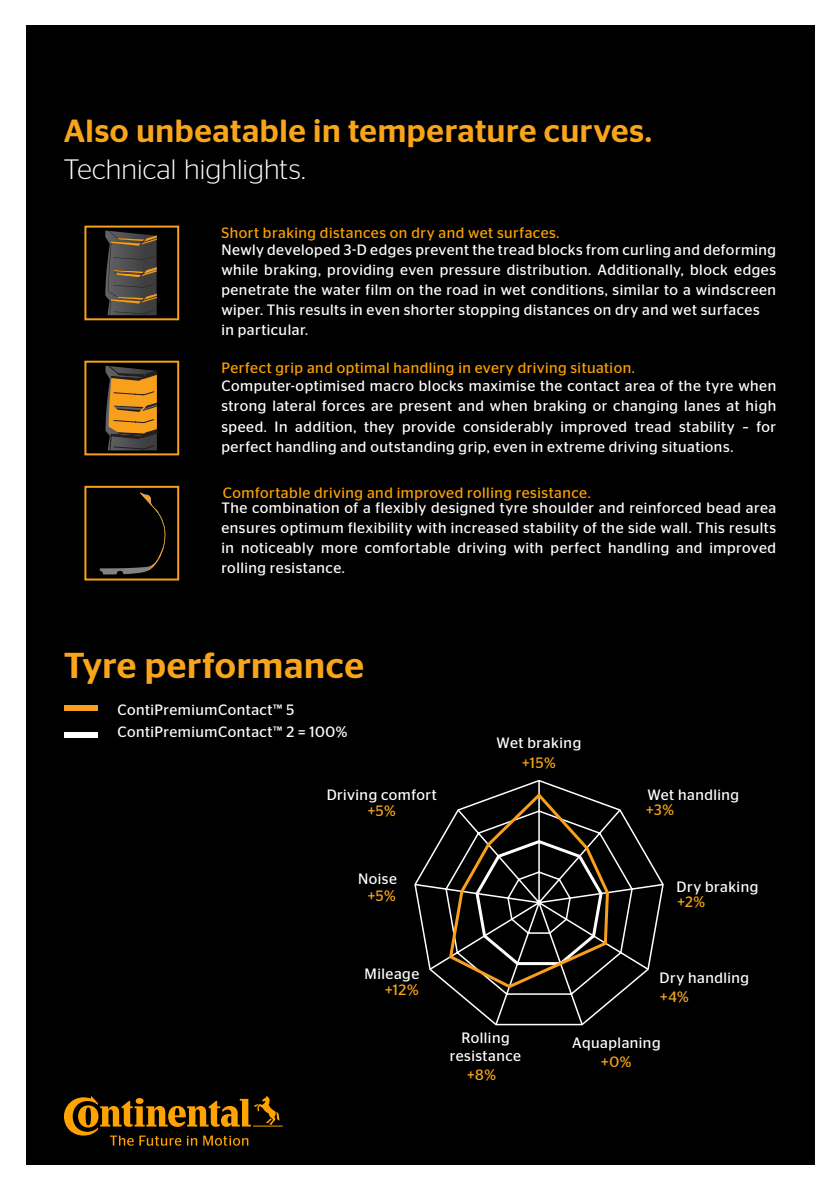
<style>
.page{position:relative;width:840px;height:1191px;background:#fff}
.page>*{position:absolute;margin:0;border:0;box-sizing:border-box;transform-origin:0 0}
.Headline{font:500 36px "Continental Stag Sans";letter-spacing:.02em;color:#f9a51b}
.Headline-2{font:500 32px "Continental Stag Sans";letter-spacing:.02em;color:#f9a51b}
.Subline{font:300 28px "Continental Stag Sans";letter-spacing:.005em;color:#fff}
.Copy_Roman{font:15px/20px "Continental Stag Sans";letter-spacing:.035em;color:#fff;text-align:justify}
.Copy_Roman-2{font:15px "Continental Stag Sans";letter-spacing:.035em;color:#ffa300}
.Spinnengrafik{font:15px "Continental Stag Sans";color:#f9a51b}
.Spinnengrafik-2{font:15px "Continental Stag Sans";letter-spacing:.04em;color:#fff}
</style>
<div class="page">
<div style="left:26px;top:26px;width:788px;height:1139px;background:#000"></div>
<svg style="left:64px;top:1095px;width:218px;height:50px"></svg>
<div style="left:64px;top:705px;width:34px;height:6px;background:#f89f1c"></div>
<div style="left:64px;top:732px;width:34px;height:5px;background:#fff"></div>
<div style="left:84px;top:226px;width:95px;height:94px;border:2px solid #f89f1c"></div>
<svg style="left:105px;top:230px;width:52px;height:85px;background:#544b40"></svg>
<div style="left:84px;top:361px;width:95px;height:94px;border:2px solid #f89f1c"></div>
<svg style="left:105px;top:365px;width:52px;height:85px;background:#986a28"></svg>
<div style="left:84px;top:486px;width:95px;height:94px;border:2px solid #f89f1c"></div>
<svg style="left:100px;top:492px;width:66px;height:82px"></svg>
<svg style="left:414px;top:779px;width:250px;height:247px"></svg>
<svg style="left:446px;top:791px;width:164px;height:199px"></svg>
<p class="Headline-2" style="left:64px;top:113px;width:589px">Also unbeatable in temperature curves.</p>
<p class="Subline" style="left:64px;top:153px;width:243px">Technical highlights.</p>
<p class="Copy_Roman-2" style="left:221px;top:224px;width:339px">Short braking distances on dry and wet surfaces.</p>
<p class="Copy_Roman" style="left:221px;top:240px;width:556px">Newly developed 3-D edges prevent the tread blocks from curling and deforming while braking, providing even pressure distribution. Additionally, block edges penetrate the water film on the road in wet conditions, similar to a windscreen wiper. This results in even shorter stopping distances on dry and wet surfaces</p>
<p class="Copy_Roman" style="left:221px;top:320px;width:88px">in particular.</p>
<p class="Copy_Roman-2" style="left:221px;top:359px;width:415px">Perfect grip and optimal handling in every driving situation.</p>
<p class="Copy_Roman" style="left:221px;top:376px;width:556px">Computer-optimised macro blocks maximise the contact area of the tyre when strong lateral forces are present and when braking or changing lanes at high speed. In addition, they provide considerably improved tread stability – for perfect handling and outstanding grip, even in extreme driving situations.</p>
<p class="Copy_Roman-2" style="left:223px;top:484px;width:369px">Comfortable driving and improved rolling resistance.</p>
<p class="Copy_Roman" style="left:221px;top:498px;width:556px">The combination of a flexibly designed tyre shoulder and reinforced bead area ensures optimum flexibility with increased stability of the side wall. This results in noticeably more comfortable driving with perfect handling and improved rolling resistance.</p>
<p class="Headline" style="left:64px;top:645px;width:301px">Tyre performance</p>
<p class="Copy_Roman" style="left:117px;top:699px;width:178px">ContiPremiumContact™ 5</p>
<p class="Copy_Roman" style="left:117px;top:722px;width:231px">ContiPremiumContact™ 2 = 100%</p>
<p class="Copy_Roman" style="left:326px;top:785px;width:112px">Driving comfort</p>
<p class="Spinnengrafik" style="left:367px;top:802px;width:30px">+5%</p>
<p class="Copy_Roman" style="left:358px;top:868px;width:40px">Noise</p>
<p class="Spinnengrafik" style="left:367px;top:887px;width:30px">+5%</p>
<p class="Spinnengrafik-2" style="left:496px;top:734px;width:86px">Wet braking</p>
<p class="Spinnengrafik" style="left:522px;top:754px;width:35px">+15%</p>
<p class="Copy_Roman" style="left:647px;top:785px;width:93px">Wet handling</p>
<p class="Spinnengrafik" style="left:646px;top:801px;width:29px">+3%</p>
<p class="Copy_Roman" style="left:676px;top:876px;width:83px">Dry braking</p>
<p class="Spinnengrafik" style="left:677px;top:893px;width:29px">+2%</p>
<p class="Copy_Roman" style="left:364px;top:964px;width:56px">Mileage</p>
<p class="Spinnengrafik" style="left:385px;top:981px;width:35px">+12%</p>
<p class="Copy_Roman" style="left:461px;top:1028px;width:50px">Rolling</p>
<p class="Copy_Roman" style="left:449px;top:1046px;width:73px">resistance</p>
<p class="Spinnengrafik" style="left:467px;top:1066px;width:30px">+8%</p>
<p class="Copy_Roman" style="left:659px;top:967px;width:91px">Dry handling</p>
<p class="Spinnengrafik" style="left:659px;top:988px;width:30px">+4%</p>
<p class="Copy_Roman" style="left:572px;top:1032px;width:90px">Aquaplaning</p>
<p class="Spinnengrafik" style="left:601px;top:1053px;width:32px">+0%</p>
</div>
